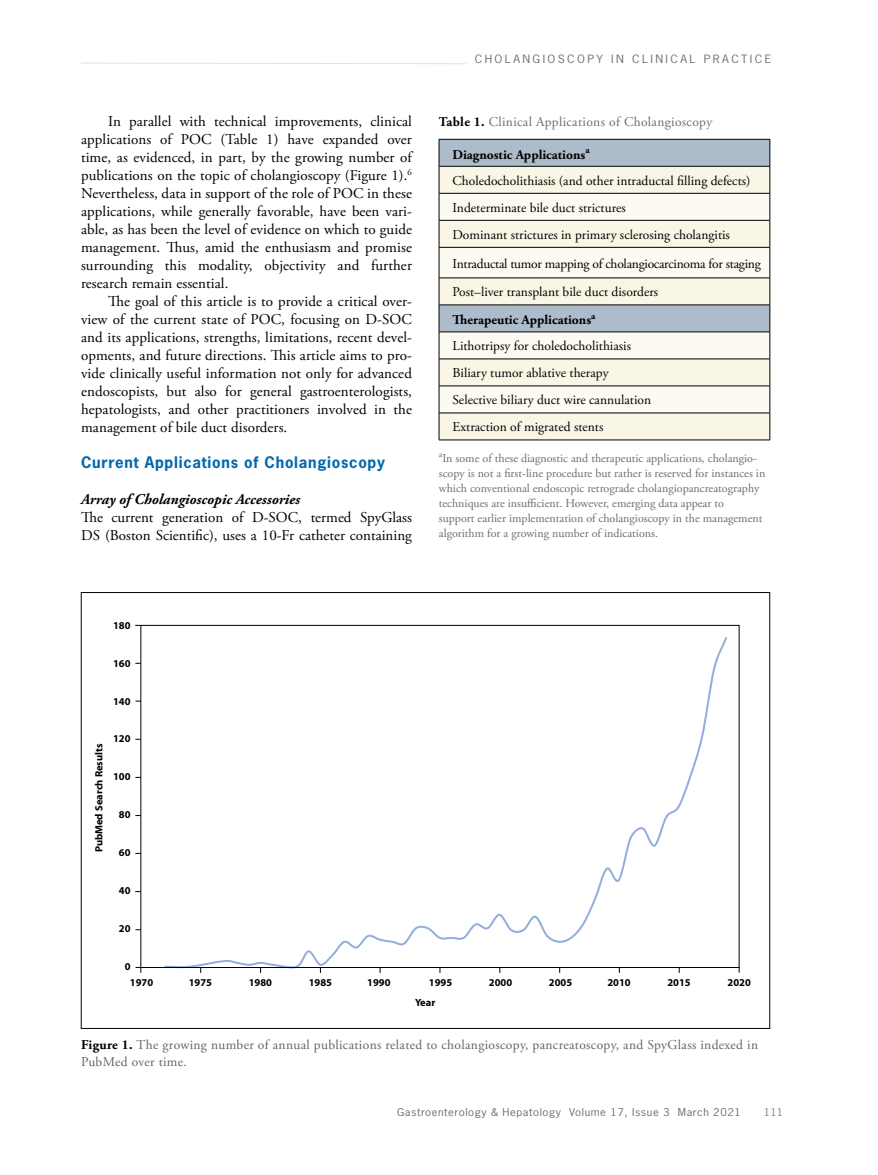
<style>
.page{position:relative;width:878px;height:1175px;background:#fff}
.page>*{position:absolute;margin:0;border:0;box-sizing:border-box;transform-origin:0 0}
.t1{font:15px/18px "Adobe Garamond Pro";letter-spacing:.005em;color:#000;text-align:justify}
.t2{font:700 15px "News Gothic Std";letter-spacing:.05em;color:#0068ac}
.t3{font:italic 700 15px "Adobe Garamond Pro";color:#000}
.t4{font:13.5px/26.7px "Adobe Garamond Pro";color:#000}
.t5{font:13.5px/16.5px "Adobe Garamond Pro";letter-spacing:.025em;color:#636466}
.t6{font:13.5px/28.5px "Adobe Garamond Pro";letter-spacing:-.02em;color:#000}
.t7{font:13.5px "Adobe Garamond Pro";letter-spacing:.025em;color:#6d6e71}
.t8{font:12px/15px "Adobe Garamond Pro";color:#6d6e71}
.t9{font:10.8px "News Gothic Std";letter-spacing:.2em;color:#6d6e71;scale:1.11 1}
.t10{font:700 10.5px/15.5px "Myriad Pro";color:#000}
.t11{font:10.2px "News Gothic Std";letter-spacing:.05em;color:#6d6e71;scale:1.11 1}
.t12{font:10.2px "News Gothic Std";color:#738ba5;scale:1.11 1}
.s1{font-weight:700;color:#000}
.s2{font-weight:700}
</style>
<div class="page">
<svg style="left:81px;top:63px;width:385px;height:1px"></svg>
<div style="left:440px;top:140px;width:329px;height:26px;background:#adbcca"></div>
<div style="left:440px;top:167px;width:329px;height:273px;background:#faf6e6"></div>
<svg style="left:440px;top:194px;width:329px;height:219px"></svg>
<hr style="left:439px;top:139px;width:331px;height:1px;background:#000">
<hr style="left:439px;top:166px;width:331px;height:1px;background:#000">
<hr style="left:439px;top:193px;width:331px;height:1px;background:#000">
<hr style="left:439px;top:220px;width:331px;height:1px;background:#000">
<svg style="left:439px;top:139px;width:1px;height:108px"></svg>
<svg style="left:769px;top:139px;width:1px;height:108px"></svg>
<hr style="left:439px;top:247px;width:331px;height:1px;background:#000">
<hr style="left:439px;top:247px;width:1px;height:31px;background:#000">
<hr style="left:769px;top:247px;width:1px;height:31px;background:#000">
<hr style="left:439px;top:278px;width:331px;height:1px;background:#000">
<hr style="left:439px;top:305px;width:331px;height:1px;background:#000">
<hr style="left:439px;top:332px;width:331px;height:1px;background:#000">
<hr style="left:439px;top:359px;width:331px;height:1px;background:#000">
<hr style="left:439px;top:386px;width:331px;height:1px;background:#000">
<hr style="left:439px;top:413px;width:331px;height:1px;background:#000">
<svg style="left:439px;top:278px;width:1px;height:162px"></svg>
<svg style="left:769px;top:278px;width:1px;height:162px"></svg>
<hr style="left:439px;top:440px;width:331px;height:1px;background:#000">
<svg style="left:135px;top:624px;width:605px;height:349px"></svg>
<svg style="left:136px;top:967px;width:6px;height:5px"></svg>
<p class="t1" style="left:81px;top:113px;width:332px;text-indent:27px">In parallel with technical improvements, clinical applications of POC (Table 1) have expanded over time, as evidenced, in part, by the growing number of publications on the topic of cholangioscopy (Figure 1).<sup>6<br></sup>Nevertheless, data in support of the role of POC in these applications, while generally favorable, have been vari&shy;able, as has been the level of evidence on which to guide management. Thus, amid the enthusiasm and promise surrounding this modality, objectivity and further research remain essential.</p>
<p class="t1" style="left:81px;top:293px;width:332px;text-indent:27px">The goal of this article is to provide a critical over&shy;view of the current state of POC, focusing on D-SOC and its applications, strengths, limitations, recent devel&shy;opments, and future directions. This article aims to pro&shy;vide clinically useful information not only for advanced endoscopists, but also for general gastroenterologists, hepatologists, and other practitioners involved in the management of bile duct disorders.</p>
<p class="t2" style="left:81px;top:452px;width:305px">Current Applications of Cholangioscopy</p>
<p class="t3" style="left:81px;top:491px;width:221px">Array of Cholangioscopic Accessories</p>
<p class="t1" style="left:81px;top:509px;width:332px">The current generation of D-SOC, termed SpyGlass<br>DS (Boston Scientific), uses a 10-Fr catheter containing</p>
<p class="t9" style="left:475px;top:52px;width:269px">CHOLANGIOSCOPY IN CLINICAL PRACTICE</p>
<p class="t7" style="left:439px;top:113px;width:275px"><span class="s1">Table 1.</span> Clinical Applications of Cholangioscopy</p>
<p class="t4" style="left:452px;top:142px;width:299px"><span class="s2">Diagnostic Applications</span><sup>a<br></sup>Choledocholithiasis (and other intraductal filling defects)<br>Indeterminate bile duct strictures<br>Dominant strictures in primary sclerosing cholangitis</p>
<p class="t6" style="left:452px;top:249px;width:310px">Intraductal tumor mapping of cholangiocarcinoma for staging<br>Post–liver transplant bile duct disorders<br><span class="s2">Therapeutic Applications</span><sup>a</sup></p>
<p class="t4" style="left:452px;top:333px;width:200px">Lithotripsy for choledocholithiasis Biliary tumor ablative therapy Selective biliary duct wire cannulation Extraction of migrated stents</p>
<p class="t8" style="left:439px;top:451px;width:328px"><sup>a</sup>In some of these diagnostic and therapeutic applications, cholangio&shy;scopy is not a first-line procedure but rather is reserved for instances in which conventional endoscopic retrograde cholangiopancreatography techniques are insufficient. However, emerging data appear to<br>support earlier implementation of cholangioscopy in the management algorithm for a growing number of indications.</p>
<p class="t10" style="left:91px;top:852px;width:110px;rotate:-90deg">PubMed Search Results</p>
<p class="t10" style="left:113px;top:617px;width:19px">180</p>
<p class="t10" style="left:113px;top:655px;width:19px">160</p>
<p class="t10" style="left:113px;top:693px;width:19px">140</p>
<p class="t10" style="left:113px;top:731px;width:19px">120</p>
<p class="t10" style="left:113px;top:768px;width:19px">100</p>
<p class="t10" style="left:119px;top:806px;width:13px">80</p>
<p class="t10" style="left:119px;top:844px;width:13px">60</p>
<p class="t10" style="left:119px;top:882px;width:13px">40</p>
<p class="t10" style="left:119px;top:920px;width:13px">20</p>
<p class="t10" style="left:130px;top:958px;width:25px;text-indent:-5px">0<br>1970</p>
<p class="t10" style="left:189px;top:974px;width:25px">1975</p>
<p class="t10" style="left:249px;top:974px;width:25px">1980</p>
<p class="t10" style="left:309px;top:974px;width:25px">1985</p>
<p class="t10" style="left:367px;top:974px;width:25px">1990</p>
<p class="t10" style="left:429px;top:974px;width:25px">1995</p>
<p class="t10" style="left:489px;top:974px;width:25px">2000</p>
<p class="t10" style="left:549px;top:974px;width:25px">2005</p>
<p class="t10" style="left:607px;top:974px;width:25px">2010</p>
<p class="t10" style="left:667px;top:974px;width:25px">2015</p>
<p class="t10" style="left:727px;top:974px;width:25px">2020</p>
<p class="t10" style="left:415px;top:994px;width:22px">Year</p>
<p class="t5" style="left:81px;top:1037px;width:678px"><span class="s1">Figure 1.</span> The growing number of annual publications related to cholangioscopy, pancreatoscopy, and SpyGlass indexed in<br>PubMed over time.</p>
<p class="t11" style="left:397px;top:1105px;width:311px">Gastroenterology &amp; Hepatology Volume 17, Issue 3 March 2021</p>
<p class="t12" style="left:764px;top:1105px;width:19px">111</p>
</div>
